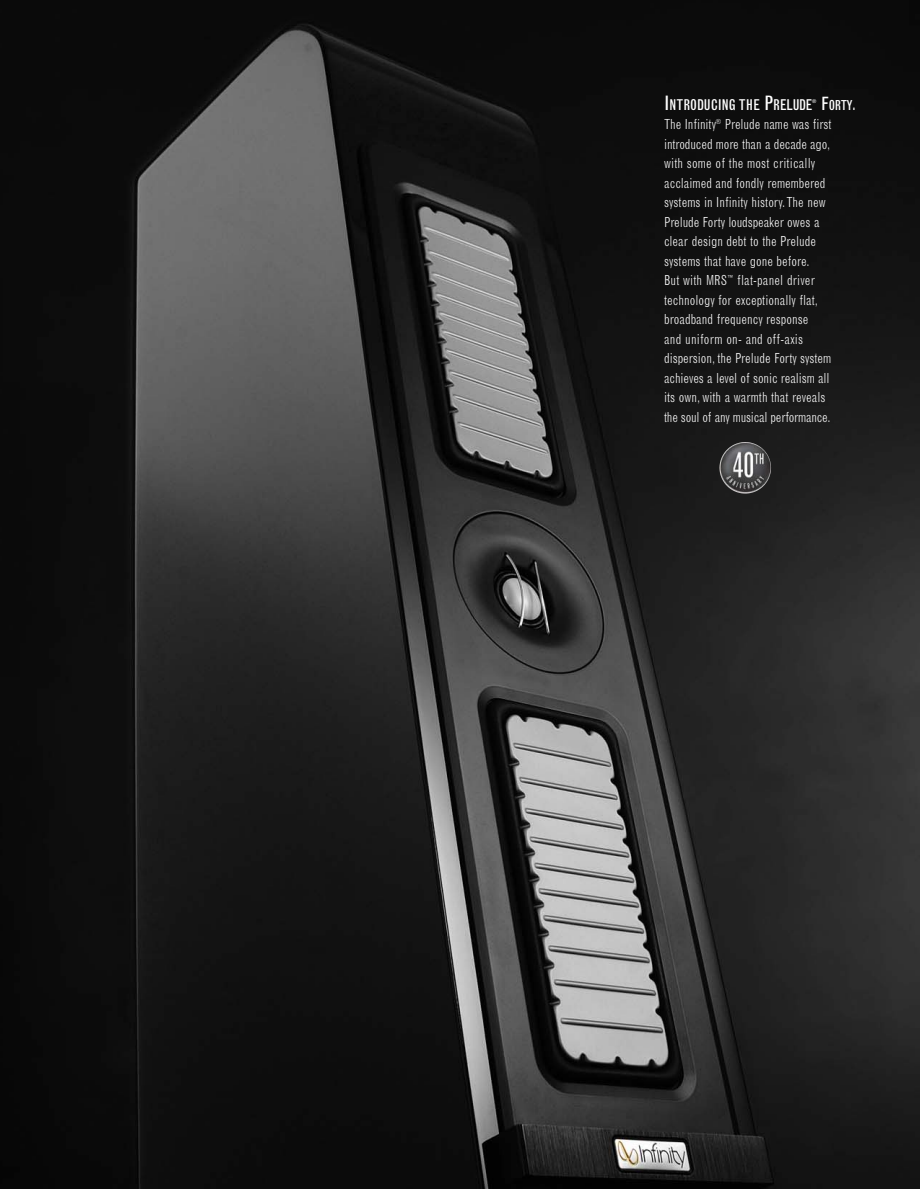
<style>
.page{position:relative;width:920px;height:1189px;background:#fff}
.page>*{position:absolute;margin:0;border:0;box-sizing:border-box;transform-origin:0 0}
.t1{font:condensed 14.7px "Grotesque";color:#fff}
.t2{font:300 condensed 13.5px/19.5px "Grotesque";color:#fff}
.t3{font:5.25px "Helvetica Neue";color:#fff}
.s1{font-size:19.5px}
.s2{font-weight:400;font-size:18px}
.s3{font-weight:400}
</style>
<div class="page">
<img style="left:0;top:0;width:919px;height:1189px">
<img style="left:744px;top:442px;width:18px;height:7px">
<p class="t1" style="left:664px;top:99px;width:150px"><span class="s1">I</span>NTRODUCING THE <span class="s1">P</span>RELUDE</p>
<p class="t3" style="left:812px;top:99px;width:6px">®</p>
<p class="t2" style="left:664px;top:96px;width:193px;text-indent:157px"><span class="s2">F</span><span class="s3">ORTY.<br></span>The Infinity<sup>®</sup> Prelude name was first introduced more than a decade ago,<br>with some of the most critically acclaimed and fondly remembered systems in Infinity history.The new<br>Prelude Forty loudspeaker owes a<br>clear design debt to the Prelude systems that have gone before.<br>But with MRS<sup>™</sup> flat-panel driver technology for exceptionally flat, broadband frequency response<br>and uniform on- and off-axis dispersion, the Prelude Forty system achieves a level of sonic realism all<br>its own, with a warmth that reveals<br>the soul of any musical performance.</p>
</div>
